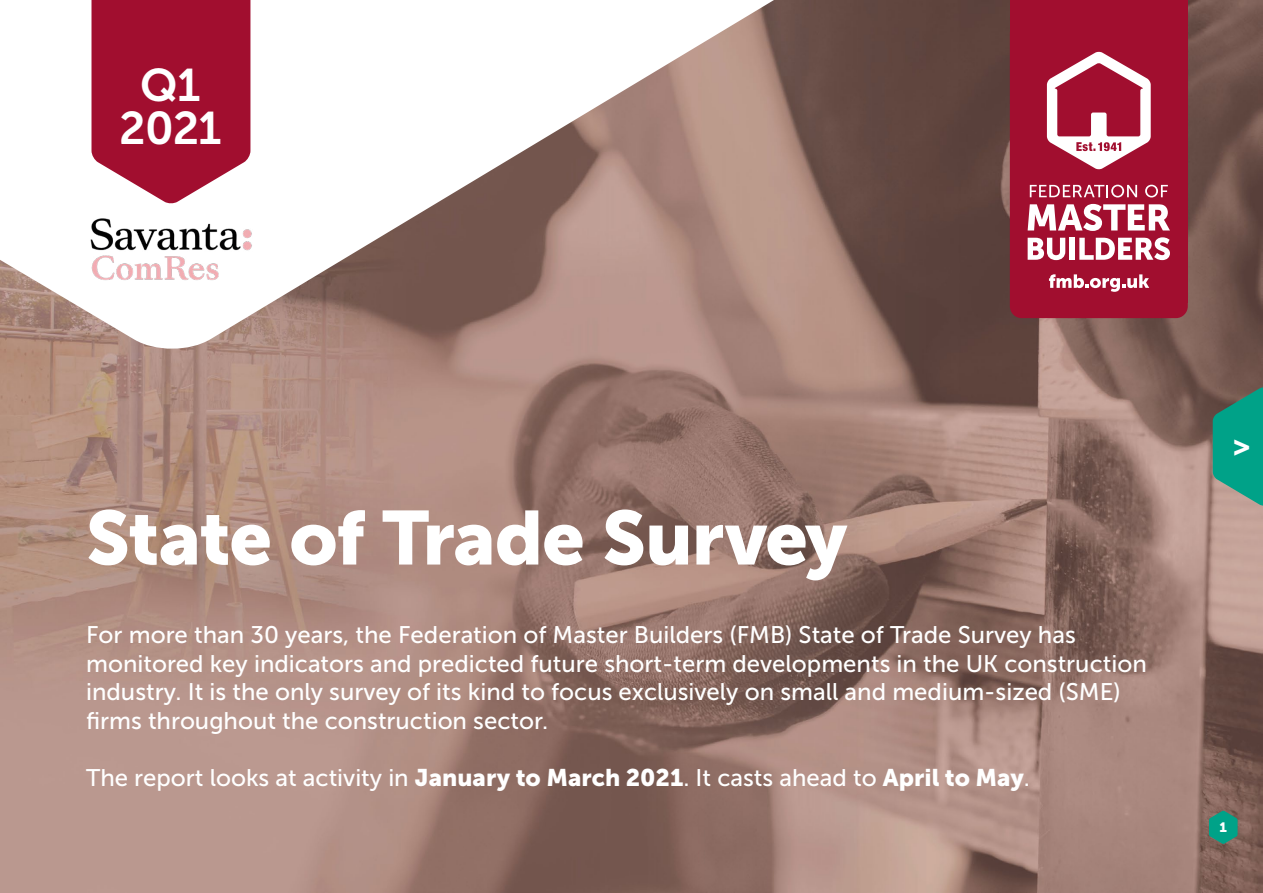
<style>
.page{position:relative;width:1263px;height:893px;background:#fff}
.page>*{position:absolute;margin:0;border:0;box-sizing:border-box;transform-origin:0 0}
.t1{font:75.75px "Museo Sans 900";letter-spacing:-.02em;color:#fff}
.t2{font:45.6px/42.5px "Museo Sans 700";letter-spacing:-.02em;color:#fff;text-align:center}
.t3{font:29.25px "Museo Sans 900";color:#fff}
.t4{font:24px/28.5px "Museo Sans 500";color:#fff}
.t5{font:13.5px "Museo Sans 900";color:#fff}
.s1{font-family:"Museo Sans 900"}
</style>
<div class="page">
<img style="left:0;top:0;width:1263px;height:893px">
<svg style="left:0;top:0;width:1041px;height:352px"></svg>
<svg style="left:92px;top:0;width:158px;height:204px;background:#ab2745"></svg>
<img style="left:87px;top:215px;width:168px;height:69px">
<svg style="left:1213px;top:387px;width:50px;height:119px;background:#249882"></svg>
<div style="left:1010px;top:0;width:178px;height:303px;background:#a10e2f"></div>
<div style="left:1010px;top:22px;width:178px;height:296px;background:#a10e2f;border-radius:12px"></div>
<svg style="left:1030px;top:185px;width:107px;height:12px"></svg>
<svg style="left:1145px;top:185px;width:23px;height:12px"></svg>
<svg style="left:1028px;top:204px;width:142px;height:27px"></svg>
<svg style="left:1028px;top:238px;width:37px;height:22px"></svg>
<div style="left:1069px;top:238px;width:6px;height:22px;background:#fff"></div>
<svg style="left:1079px;top:237px;width:91px;height:23px"></svg>
<svg style="left:1047px;top:52px;width:104px;height:118px"></svg>
<svg style="left:1049px;top:274px;width:100px;height:18px"></svg>
<svg style="left:1209px;top:811px;width:28px;height:33px"></svg>
<h2 class="t2" style="left:119px;top:64px;width:104px">Q1<br>2021</h2>
<h1 class="t1" style="left:86px;top:495px;width:763px">State of Trade Survey</h1>
<p class="t4" style="left:86px;top:621px;width:1062px">For more than 30 years, the Federation of Master Builders (FMB) State of Trade Survey has monitored key indicators and predicted future short-term developments in the UK construction industry. It is the only survey of its kind to focus exclusively on small and medium-sized (SME) firms throughout the construction sector.</p>
<p class="t4" style="left:86px;top:763px;width:945px">The report looks at activity in <span class="s1">January to March 2021</span>. It casts ahead to <span class="s1">April to May</span>.</p>
<p class="t3" style="left:1232px;top:429px;width:20px">&gt;</p>
<p class="t5" style="left:1219px;top:819px;width:9px">1</p>
</div>
